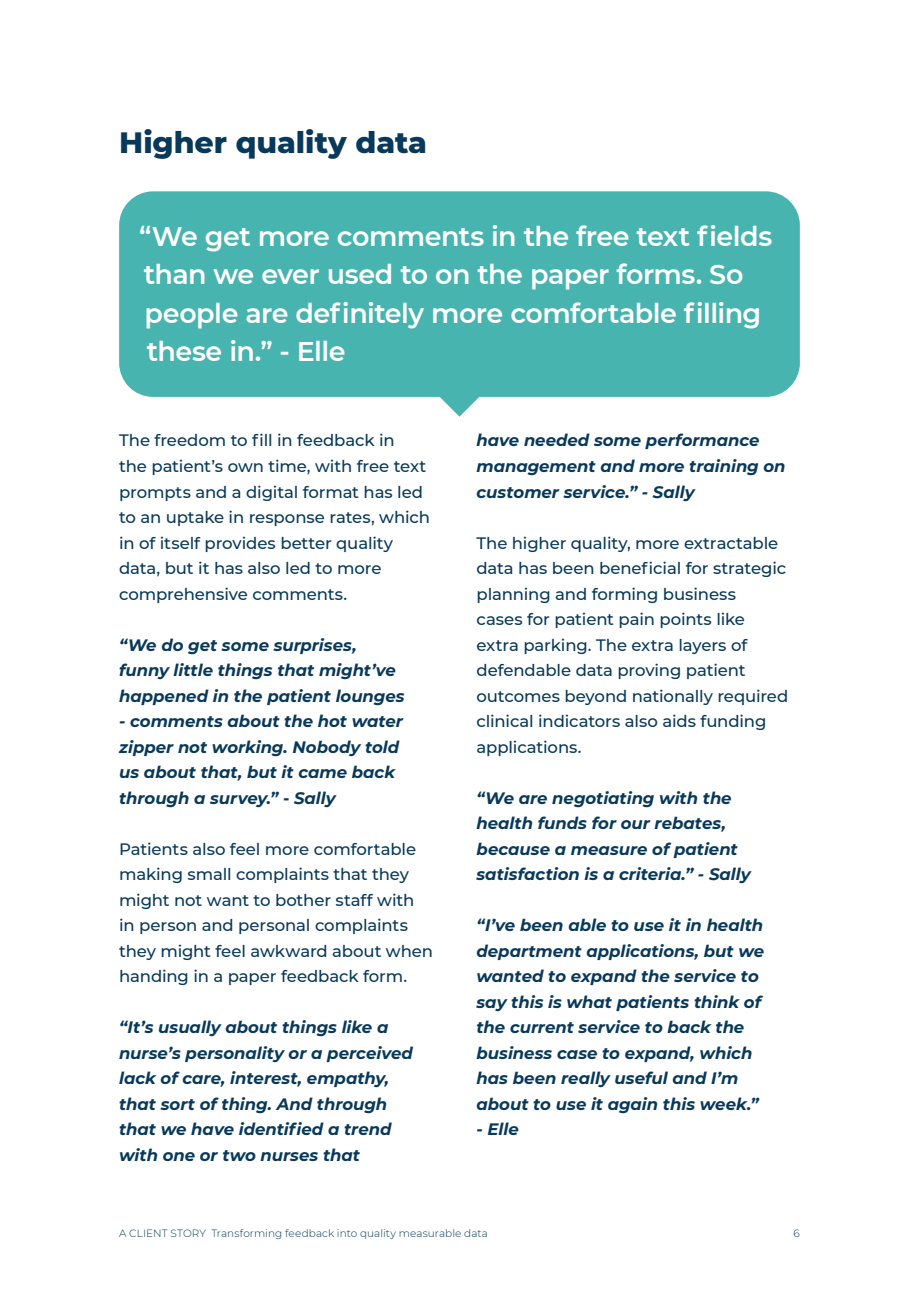
<style>
.page{position:relative;width:919px;height:1289px;background:#fff}
.page>*{position:absolute;margin:0;border:0;box-sizing:border-box;transform-origin:0 0}
.Subtitle{font:800 30px "Montserrat";letter-spacing:-.005em;color:#08395a}
.t1{font:600 27px/38.2px "Montserrat";letter-spacing:-.02em;color:#fff}
.Body_quote{font:italic 700 16.5px/25.5px "Montserrat";color:#08395a}
.Body{font:500 16.5px/25.5px "Montserrat";letter-spacing:-.005em;color:#08395a}
.Body_quote-2{font:500 16.5px/25.5px "Montserrat";letter-spacing:-.005em;color:#08395a}
.t2{font:300 10.5px "Montserrat";letter-spacing:.005em;color:#08395a}
</style>
<div class="page">
<svg style="left:440px;top:397px;width:39px;height:19px"></svg>
<div style="left:119px;top:191px;width:680px;height:206px;background:#47b4af;border-radius:34px"></div>
<p class="Subtitle" style="left:119px;top:120px;width:309px">Higher quality data</p>
<p class="t1" style="left:139px;top:216px;width:634px">“We get more comments in the free text fields than we ever used to on the paper forms. So people are definitely more comfortable filling these in.” - Elle</p>
<p class="Body" style="left:119px;top:427px;width:312px">The freedom to fill in feedback in<br>the patient’s own time, with free text prompts and a digital format has led to an uptake in response rates, which in of itself provides better quality data, but it has also led to more comprehensive comments.</p>
<p class="Body_quote" style="left:119px;top:631px;width:287px">“We do get some surprises, funny little things that might’ve happened in the patient lounges</p>
<p class="Body_quote" style="left:119px;top:707px;width:285px">- comments about the hot water zipper not working. Nobody told us about that, but it came back through a survey.” - Sally</p>
<p class="Body_quote-2" style="left:119px;top:835px;width:315px">Patients also feel more comfortable making small complaints that they might not want to bother staff with in person and personal complaints they might feel awkward about when handing in a paper feedback form.</p>
<p class="Body_quote" style="left:119px;top:1013px;width:295px">“It’s usually about things like a nurse’s personality or a perceived lack of care, interest, empathy, that sort of thing. And through that we have identified a trend with one or two nurses that</p>
<p class="Body_quote" style="left:476px;top:427px;width:310px">have needed some performance management and more training on customer service.” - Sally</p>
<p class="Body" style="left:476px;top:529px;width:313px">The higher quality, more extractable data has been beneficial for strategic planning and forming business<br>cases for patient pain points like extra parking. The extra layers of defendable data proving patient outcomes beyond nationally required clinical indicators also aids funding applications.</p>
<p class="Body_quote" style="left:476px;top:784px;width:275px">“We are negotiating with the health funds for our rebates, because a measure of patient satisfaction is a criteria.” - Sally</p>
<p class="Body_quote" style="left:476px;top:911px;width:289px">“I’ve been able to use it in health department applications, but we wanted to expand the service to say this is what patients think of the current service to back the business case to expand, which has been really useful and I’m about to use it again this week.”</p>
<p class="Body_quote" style="left:476px;top:1115px;width:44px">- Elle</p>
<p class="t2" style="left:119px;top:1226px;width:370px">A CLIENT STORY Transforming feedback into quality measurable data</p>
<p class="t2" style="left:793px;top:1226px;width:8px">6</p>
</div>
